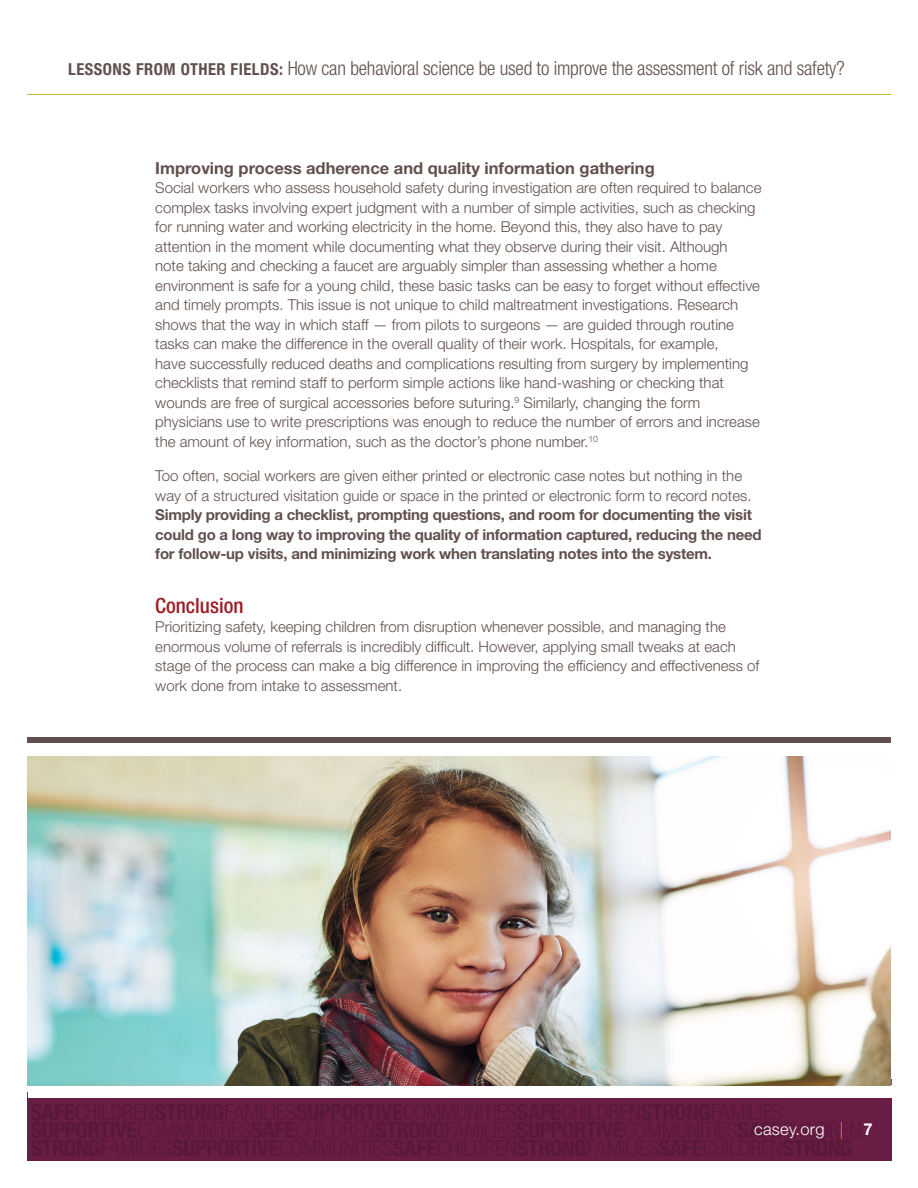
<style>
.page{position:relative;width:918px;height:1188px;background:#fff}
.page>*{position:absolute;margin:0;border:0;box-sizing:border-box;transform-origin:0 0}
.Head_2{font:500 condensed 21px "Helvetica Neue LT Std";color:#9d1e28}
.t1{font:300 condensed 19.5px "Helvetica Neue LT Std";letter-spacing:-.01em;color:#61504d}
.Head_3{font:700 16.5px "Helvetica Neue LT Std";color:#61504d}
.t2{font:300 16.5px "Helvetica Neue LT Std";letter-spacing:.02em;color:#fff}
.body{font:300 15px/19.5px "Helvetica Neue LT Std";color:#61504d}
.body-2{font:700 15px/19.5px "Helvetica Neue LT Std";letter-spacing:-.015em;color:#61504d}
.s1{font-weight:700;font-size:16.5px}
.s2{font-weight:300}
.s3{color:#f28a20}
.s4{font-weight:700}
</style>
<div class="page">
<hr style="left:27px;top:94px;width:864px;height:1px;background:#beb931">
<div style="left:27px;top:1098px;width:864px;height:63px;background:#691d45"></div>
<svg style="left:28px;top:1079px;width:864px;height:7px"></svg>
<div style="left:27px;top:737px;width:864px;height:7px;background:#61504d"></div>
<img style="left:27px;top:757px;width:864px;height:328px">
<h2 class="t1" style="left:68px;top:57px;width:778px"><span class="s1">LESSONS FROM OTHER FIELDS:</span> How can behavioral science be used to improve the assessment of risk and safety?</h2>
<p class="Head_3" style="left:155px;top:158px;width:501px">Improving process adherence and quality information gathering</p>
<p class="body" style="left:155px;top:178px;width:608px">Social workers who assess household safety during investigation are often required to balance complex tasks involving expert judgment with a number of simple activities, such as checking for running water and working electricity in the home. Beyond this, they also have to pay attention in the moment while documenting what they observe during their visit. Although<br>note taking and checking a faucet are arguably simpler than assessing whether a home environment is safe for a young child, these basic tasks can be easy to forget without effective and timely prompts. This issue is not unique to child maltreatment investigations. Research shows that the way in which staff — from pilots to surgeons — are guided through routine tasks can make the difference in the overall quality of their work. Hospitals, for example,<br>have successfully reduced deaths and complications resulting from surgery by implementing checklists that remind staff to perform simple actions like hand-washing or checking that wounds are free of surgical accessories before suturing.<sup>9</sup> Similarly, changing the form physicians use to write prescriptions was enough to reduce the number of errors and increase the amount of key information, such as the doctor’s phone number.<sup>10</sup></p>
<p class="body-2" style="left:155px;top:466px;width:608px"><span class="s2">Too often, social workers are given either printed or electronic case notes but nothing in the way of a structured visitation guide or space in the printed or electronic form to record notes.<br></span>Simply providing a checklist, prompting questions, and room for documenting the visit could go a long way to improving the quality of information captured, reducing the need for follow-up visits, and minimizing work when translating notes into the system.</p>
<p class="Head_2" style="left:155px;top:593px;width:90px">Conclusion</p>
<p class="body" style="left:155px;top:617px;width:606px">Prioritizing safety, keeping children from disruption whenever possible, and managing the enormous volume of referrals is incredibly difficult. However, applying small tweaks at each stage of the process can make a big difference in improving the efficiency and effectiveness of work done from intake to assessment.</p>
<p class="t2" style="left:754px;top:1119px;width:120px">casey.org <span class="s3">|</span> <span class="s4">7</span></p>
</div>
